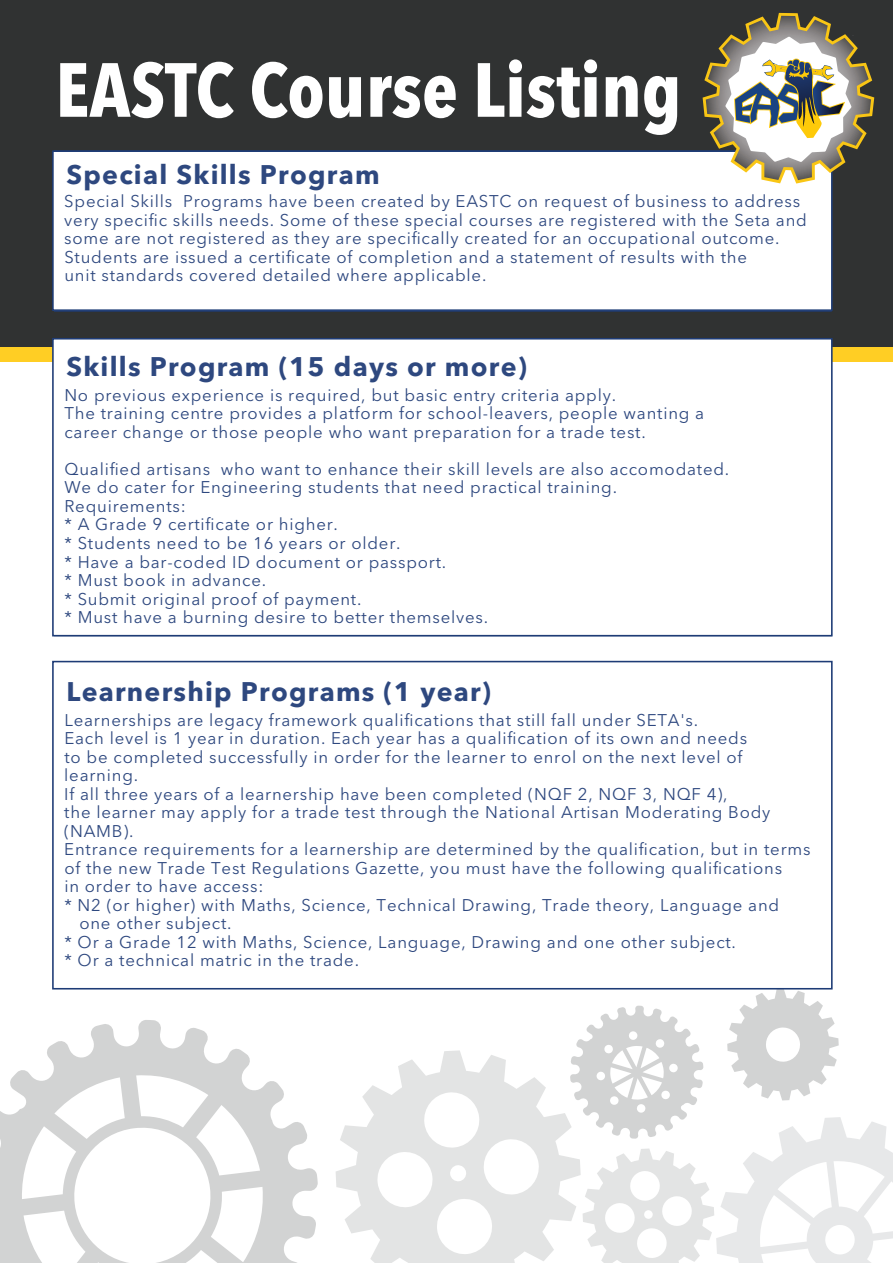
<style>
.page{position:relative;width:893px;height:1263px;background:#fff}
.page>*{position:absolute;margin:0;border:0;box-sizing:border-box;transform-origin:0 0}
.t1{font:700 condensed 75.75px "Avenir Next LT Pro";color:#fff}
.t2{font:700 26.7px "Avenir Next LT Pro";letter-spacing:.045em;color:#2e487f}
.t3{font:16.8px/18.5px "Avenir Next LT Pro";letter-spacing:.045em;color:#2e487f}
</style>
<div class="page">
<div style="left:0;top:0;width:892px;height:346px;background:#303232"></div>
<svg style="left:0;top:1020px;width:318px;height:243px"></svg>
<svg style="left:336px;top:1050px;width:234px;height:213px;fill:#e3e4e4"></svg>
<svg style="left:570px;top:989px;width:322px;height:274px"></svg>
<div style="left:53px;top:151px;width:779px;height:159px;background:#fff"></div>
<div style="left:53px;top:339px;width:779px;height:298px;background:#fff"></div>
<hr style="left:54px;top:311px;width:778px;height:1px;background:#1e3c76">
<div style="left:52px;top:338px;width:781px;height:298px;border:2px solid #1e3c76"></div>
<div style="left:52px;top:661px;width:781px;height:328px;border:2px solid #1e3c76"></div>
<div style="left:52px;top:150px;width:781px;height:161px;border:2px solid #1e3c76"></div>
<svg style="left:703px;top:13px;width:171px;height:171px"></svg>
<h1 class="t1" style="left:55px;top:44px;width:628px">EASTC Course Listing</h1>
<h2 class="t2" style="left:66px;top:158px;width:315px">Special Skills Program</h2>
<p class="t3" style="left:64px;top:192px;width:744px">Special Skills Programs have been created by EASTC on request of business to address very specific skills needs. Some of these special courses are registered with the Seta and some are not registered as they are specifically created for an occupational outcome.<br>Students are issued a certificate of completion and a statement of results with the<br>unit standards covered detailed where applicable.</p>
<h2 class="t2" style="left:66px;top:350px;width:462px">Skills Program (15 days or more)</h2>
<p class="t3" style="left:64px;top:386px;width:641px">No previous experience is required, but basic entry criteria apply.<br>The training centre provides a platform for school-leavers, people wanting a career change or those people who want preparation for a trade test.</p>
<p class="t3" style="left:64px;top:460px;width:666px">Qualified artisans who want to enhance their skill levels are also accomodated.<br>We do cater for Engineering students that need practical training.<br>Requirements:<br>* A Grade 9 certificate or higher.<br>* Students need to be 16 years or older.<br>* Have a bar-coded ID document or passport.<br>* Must book in advance.<br>* Submit original proof of payment.<br>* Must have a burning desire to better themselves.</p>
<h2 class="t2" style="left:66px;top:675px;width:426px">Learnership Programs (1 year)</h2>
<p class="t3" style="left:64px;top:710px;width:635px">Learnerships are legacy framework qualifications that still fall under SETA's.</p>
<p class="t3" style="left:64px;top:729px;width:684px">Each level is 1 year in duration. Each year has a qualification of its own and needs</p>
<p class="t3" style="left:64px;top:747px;width:679px">to be completed successfully in order for the learner to enrol on the next level of</p>
<p class="t3" style="left:64px;top:766px;width:75px">learning.</p>
<p class="t3" style="left:64px;top:784px;width:665px">If all three years of a learnership have been completed (NQF 2, NQF 3, NQF 4),</p>
<p class="t3" style="left:64px;top:803px;width:708px">the learner may apply for a trade test through the National Artisan Moderating Body</p>
<p class="t3" style="left:64px;top:821px;width:71px">(NAMB).</p>
<p class="t3" style="left:64px;top:840px;width:748px">Entrance requirements for a learnership are determined by the qualification, but in terms</p>
<p class="t3" style="left:64px;top:858px;width:719px">of the new Trade Test Regulations Gazette, you must have the following qualifications</p>
<p class="t3" style="left:64px;top:877px;width:201px">in order to have access:</p>
<p class="t3" style="left:64px;top:896px;width:716px">* N2 (or higher) with Maths, Science, Technical Drawing, Trade theory, Language and</p>
<p class="t3" style="left:79px;top:914px;width:154px">one other subject.</p>
<p class="t3" style="left:64px;top:933px;width:673px">* Or a Grade 12 with Maths, Science, Language, Drawing and one other subject.</p>
<p class="t3" style="left:64px;top:951px;width:296px">* Or a technical matric in the trade.</p>
</div>
